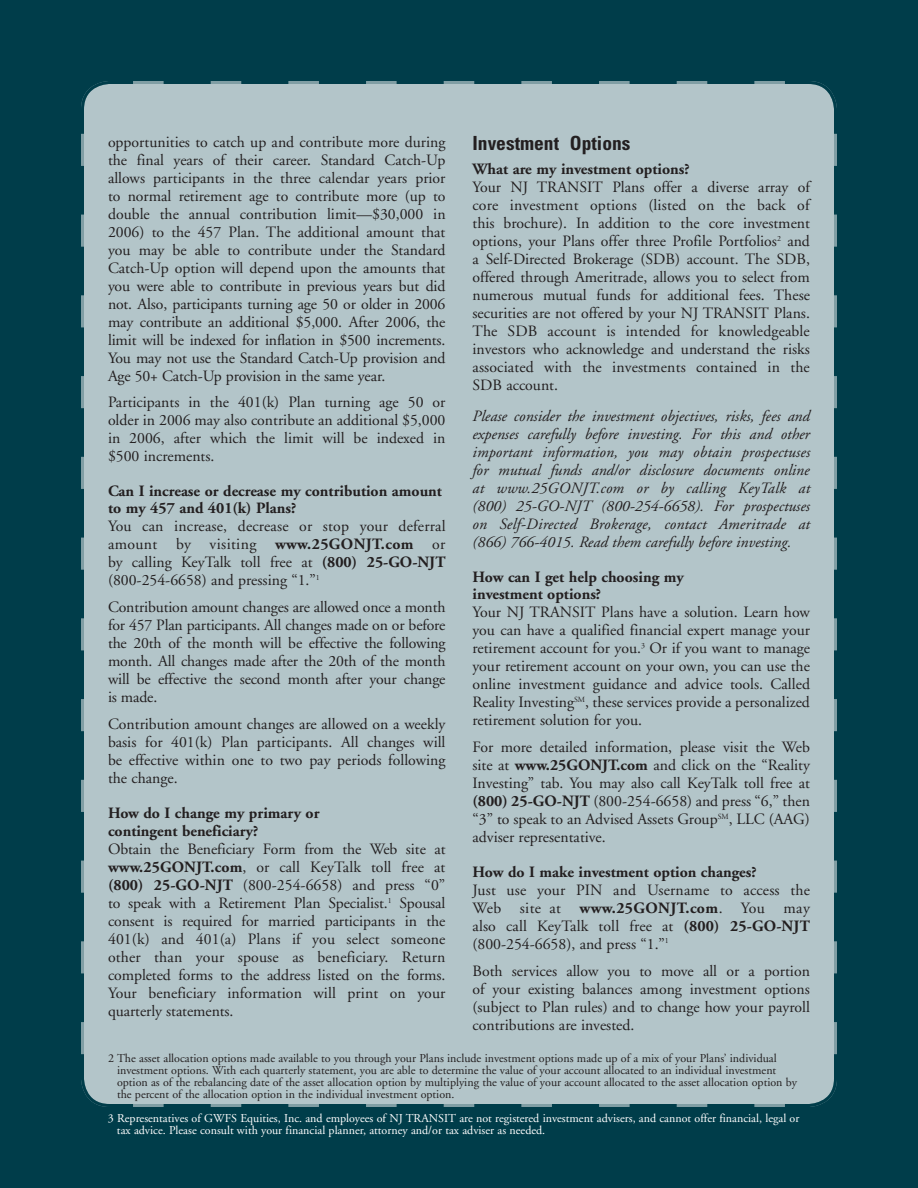
<style>
.page{position:relative;width:918px;height:1188px;background:#003d4a}
.page>*{position:absolute;margin:0;border:0;box-sizing:border-box;transform-origin:0 0}
.section_head{font:700 condensed 19.5px "Univers";color:#231f20}
.body_copy{font:15.75px/18px "Adobe Garamond";color:#231f20;text-align:justify}
.body_copy-2{font:italic 15.75px/18px "Adobe Garamond";color:#231f20;text-align:justify}
.QUESTION{font:700 15.75px/17.2px "Adobe Garamond";color:#231f20}
.QUESTION_copy{font:700 15.75px/17.2px "Adobe Garamond";color:#231f20}
.body_copy-3{font:700 15.75px/18px "Adobe Garamond";color:#231f20}
.body_copy-4{font:12px/12px "Adobe Garamond";color:#231f20}
.body_copy-5{font:12px/12px "Adobe Garamond";color:#fff}
.s1{font-weight:700}
</style>
<div class="page">
<div style="left:81px;top:81px;width:756px;height:1026px;background:#b3c5c9"></div>
<p class="body_copy" style="left:108px;top:133px;width:339px">opportunities to catch up and contribute more during the final years of their career. Standard Catch-Up allows participants in the three calendar years prior to normal retirement age to contribute more (up to double the annual contribution limit—$30,000 in 2006) to the 457 Plan. The additional amount that you may be able to contribute under the Standard Catch-Up option will depend upon the amounts that you were able to contribute in previous years but did not. Also, participants turning age 50 or older in 2006 may contribute an additional $5,000. After 2006, the limit will be indexed for inflation in $500 increments.<br>You may not use the Standard Catch-Up provision and Age 50+ Catch-Up provision in the same year.</p>
<p class="body_copy" style="left:108px;top:394px;width:339px">Participants in the 401(k) Plan turning age 50 or older in 2006 may also contribute an additional $5,000 in 2006, after which the limit will be indexed in $500 increments.</p>
<p class="QUESTION" style="left:108px;top:483px;width:336px">Can I increase or decrease my contribution amount to my 457 and 401(k) Plans?</p>
<p class="body_copy" style="left:108px;top:518px;width:339px">You can increase, decrease or stop your deferral amount by visiting <span class="s1">www.25GONJT.com</span> or by calling KeyTalk toll free at <span class="s1">(800) 25-GO-NJT </span>(800-254-6658) and pressing “1.”<sup>1</sup></p>
<p class="body_copy" style="left:108px;top:599px;width:339px">Contribution amount changes are allowed once a month for 457 Plan participants. All changes made on or before the 20th of the month will be effective the following month. All changes made after the 20th of the month will be effective the second month after your change is made.</p>
<p class="body_copy" style="left:108px;top:716px;width:339px">Contribution amount changes are allowed on a weekly basis for 401(k) Plan participants. All changes will be effective within one to two pay periods following the change.</p>
<p class="body_copy-3" style="left:108px;top:805px;width:213px">How do I change my primary or contingent beneficiary?</p>
<p class="body_copy" style="left:108px;top:841px;width:339px">Obtain the Beneficiary Form from the Web site at <span class="s1">www.25GONJT.com</span>, or call KeyTalk toll free at <span class="s1">(800) 25-GO-NJT</span> (800-254-6658) and press “0” to speak with a Retirement Plan Specialist.<sup>1</sup> Spousal consent is required for married participants in the 401(k) and 401(a) Plans if you select someone other than your spouse as beneficiary. Return completed forms to the address listed on the forms.<br>Your beneficiary information will print on your quarterly statements.</p>
<p class="section_head" style="left:472px;top:131px;width:160px">Investment Options</p>
<p class="QUESTION" style="left:472px;top:161px;width:219px">What are my investment options?</p>
<p class="body_copy" style="left:472px;top:178px;width:339px">Your NJ TRANSIT Plans offer a diverse array of core investment options (listed on the back of this brochure). In addition to the core investment options, your Plans offer three Profile Portfolios<sup>2</sup> and a Self-Directed Brokerage (SDB) account. The SDB, offered through Ameritrade, allows you to select from numerous mutual funds for additional fees. These securities are not offered by your NJ TRANSIT Plans.<br>The SDB account is intended for knowledgeable investors who acknowledge and understand the risks associated with the investments contained in the SDB account.</p>
<p class="body_copy-2" style="left:472px;top:408px;width:339px">Please consider the investment objectives, risks, fees and expenses carefully before investing. For this and other important information, you may obtain prospectuses for mutual funds and/or disclosure documents online at www.25GONJT.com or by calling KeyTalk at (800) 25-GO-NJT (800-254-6658). For prospectuses on Self-Directed Brokerage, contact Ameritrade at (866) 766-4015. Read them carefully before investing.</p>
<p class="QUESTION_copy" style="left:472px;top:569px;width:213px">How can I get help choosing my investment options?</p>
<p class="body_copy" style="left:472px;top:604px;width:339px">Your NJ TRANSIT Plans have a solution. Learn how you can have a qualified financial expert manage your retirement account for you.<sup>3</sup> Or if you want to manage your retirement account on your own, you can use the online investment guidance and advice tools. Called Reality Investing<sup>SM</sup>, these services provide a personalized retirement solution for you.</p>
<p class="body_copy" style="left:472px;top:738px;width:339px">For more detailed information, please visit the Web site at <span class="s1">www.25GONJT.com</span> and click on the “Reality Investing” tab. You may also call KeyTalk toll free at <span class="s1">(800) 25-GO-NJT</span> (800-254-6658) and press “6,” then “3” to speak to an Advised Assets Group<sup>SM</sup>, LLC (AAG) adviser representative.</p>
<p class="QUESTION_copy" style="left:472px;top:863px;width:286px">How do I make investment option changes?</p>
<p class="body_copy" style="left:472px;top:881px;width:339px">Just use your PIN and Username to access the Web site at <span class="s1">www.25GONJT.com</span>. You may also call KeyTalk toll free at <span class="s1">(800) 25-GO-NJT </span>(800-254-6658), and press “1.”<sup>1</sup></p>
<p class="body_copy" style="left:472px;top:962px;width:339px">Both services allow you to move all or a portion of your existing balances among investment options (subject to Plan rules) and to change how your payroll contributions are invested.</p>
<p class="body_copy-4" style="left:117px;top:1052px;width:682px;text-indent:-9px">2 The asset allocation options made available to you through your Plans include investment options made up of a mix of your Plans’ individual investment options. With each quarterly statement, you are able to determine the value of your account allocated to an individual investment option as of the rebalancing date of the asset allocation option by multiplying the value of your account allocated to the asset allocation option by the percent of the allocation option in the individual investment option.</p>
<p class="body_copy-5" style="left:117px;top:1113px;width:684px;text-indent:-9px">3 Representatives of GWFS Equities, Inc. and employees of NJ TRANSIT are not registered investment advisers, and cannot offer financial, legal or tax advice. Please consult with your financial planner, attorney and/or tax adviser as needed.</p>
</div>
